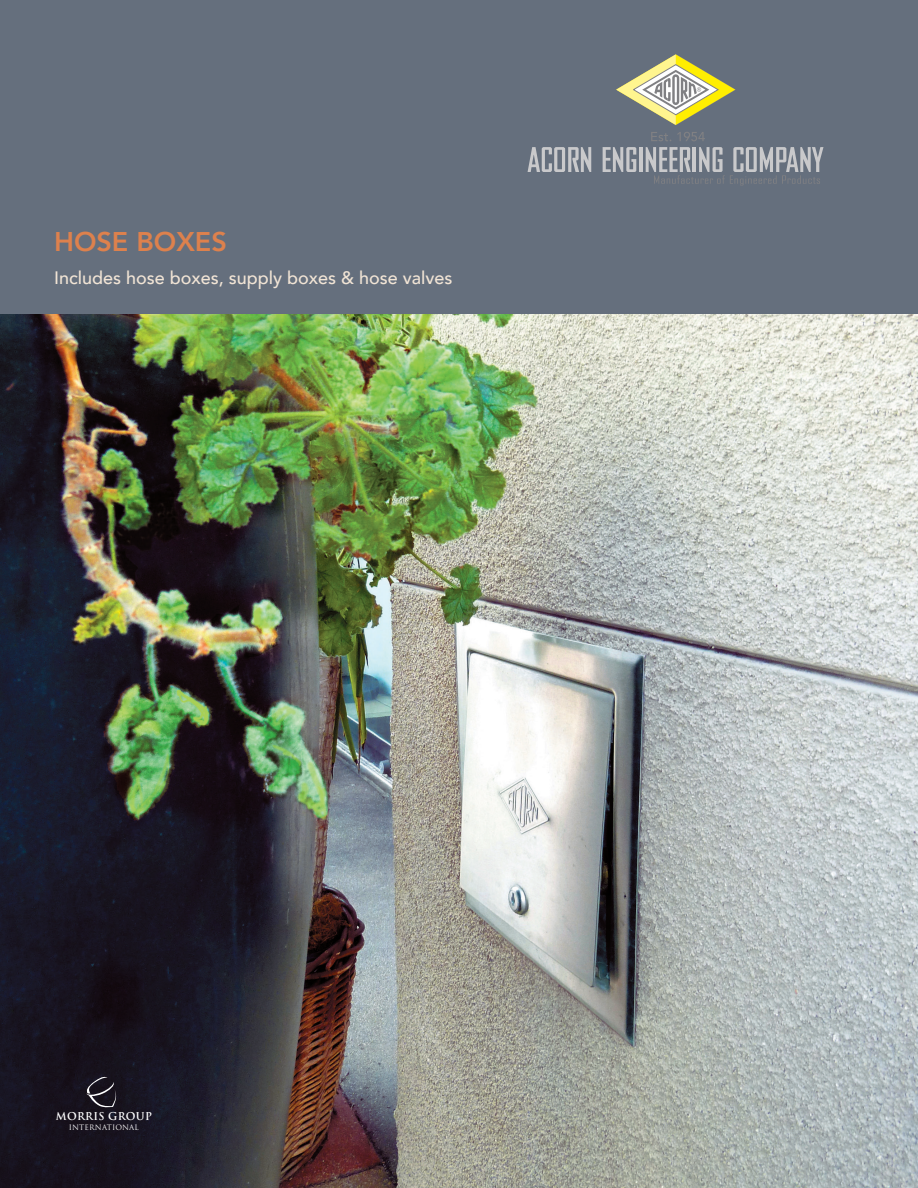
<style>
.page{position:relative;width:918px;height:1188px;background:#fff}
.page>*{position:absolute;margin:0;border:0;box-sizing:border-box;transform-origin:0 0}
.t1{font:800 27px "Avenir";color:#dd814d}
.t2{font:500 18px "Avenir";color:#f1e4d5}
.t3{font:700 10.5px "Trajan Pro";letter-spacing:.025em;color:#fff}
.t4{font:7.35px "Trajan Pro";letter-spacing:.025em;color:#fff}
</style>
<div class="page">
<img style="left:0;top:313px;width:918px;height:875px">
<div style="left:0;top:0;width:918px;height:313px;background:#656f7d"></div>
<svg style="left:616px;top:54px;width:120px;height:71px"></svg>
<svg style="left:651px;top:132px;width:20px;height:9px"></svg>
<svg style="left:677px;top:132px;width:28px;height:9px"></svg>
<svg style="left:528px;top:147px;width:63px;height:25px"></svg>
<svg style="left:603px;top:147px;width:33px;height:25px"></svg>
<hr style="left:639px;top:147px;width:3px;height:25px;background:#c9c9cb">
<svg style="left:646px;top:147px;width:177px;height:38px"></svg>
<svg style="left:86px;top:1077px;width:31px;height:31px"></svg>
<p class="t1" style="left:54px;top:217px;width:174px">HOSE BOXES</p>
<p class="t2" style="left:54px;top:262px;width:400px">Includes hose boxes, supply boxes &amp; hose valves</p>
<p class="t3" style="left:56px;top:1110px;width:97px">MORRIS GROUP</p>
<p class="t4" style="left:69px;top:1123px;width:72px">INTERNATIONAL</p>
</div>
